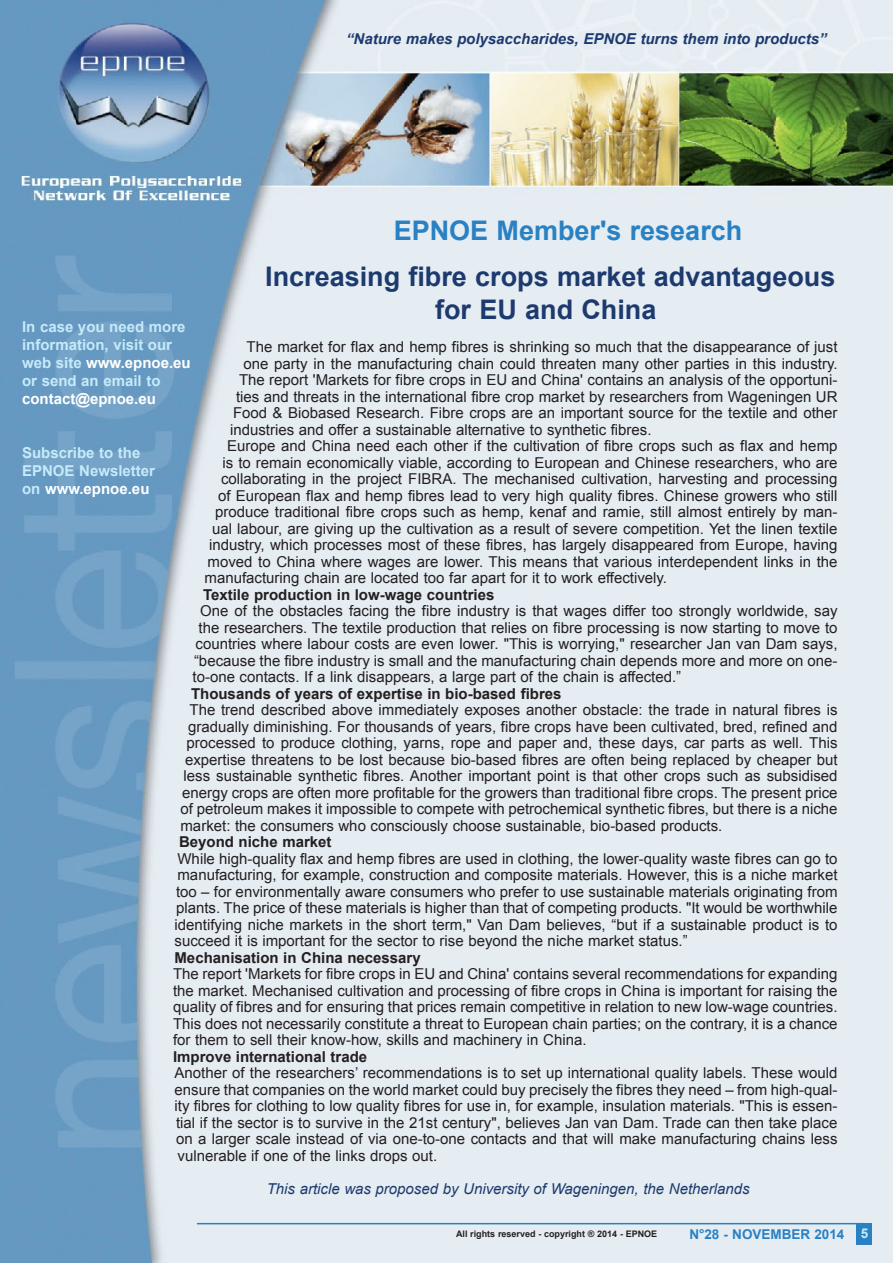
<style>
.page{position:relative;width:893px;height:1263px;background:#fff}
.page>*{position:absolute;margin:0;border:0;box-sizing:border-box;transform-origin:0 0}
.Normal_e{font:700 27px "Arial";color:#1d3a6f}
.Normal_e-2{font:700 27px "Arial";color:#2981c4}
.Normal_e-3{font:15px/16.5px "Arial";color:#231f20;text-align:justify}
.Normal_e-4{font:700 15px "Arial";color:#231f20}
.Normal_e-5{font:700 15px/18px "Arial";color:#c6eafa}
.Normal_e-6{font:italic 15px "Arial";color:#1d3a6f}
.Normal_e-7{font:italic 700 15px "Arial";color:#1d3a6f}
.Normal_e-8{font:700 15px/18px "Arial";color:#fff}
.Normal_e-9{font:700 13.5px "Arial";color:#2981c4}
.Normal_e-10{font:700 13.5px "Arial";color:#c6eafa}
.Normal_e-11{font:700 9px "Arial";color:#231f20}
.s1{color:#fff}
.s2{color:#c6eafa}
</style>
<div class="page">
<img style="left:0;top:0;width:893px;height:1263px">
<hr style="left:197px;top:1223px;width:667px;height:1px;background:#2981c4">
<div style="left:856px;top:1223px;width:16px;height:21px;background:#2981c4"></div>
<p class="Normal_e-7" style="left:346px;top:29px;width:482px">“Nature makes polysaccharides, EPNOE turns them into products”</p>
<p class="Normal_e-2" style="left:394px;top:212px;width:350px">EPNOE Member's research</p>
<p class="Normal_e" style="left:265px;top:259px;width:572px">Increasing fibre crops market advantageous</p>
<p class="Normal_e" style="left:435px;top:292px;width:223px">for EU and China</p>
<p class="Normal_e-3" style="left:246px;top:339px;width:593px">The market for flax and hemp fibres is shrinking so much that the disappearance of just</p>
<p class="Normal_e-3" style="left:243px;top:355px;width:596px">one party in the manufacturing chain could threaten many other parties in this industry.</p>
<p class="Normal_e-3" style="left:239px;top:372px;width:600px">The report 'Markets for fibre crops in EU and China' contains an analysis of the opportuni-</p>
<p class="Normal_e-3" style="left:236px;top:388px;width:603px">ties and threats in the international fibre crop market by researchers from Wageningen UR</p>
<p class="Normal_e-3" style="left:233px;top:405px;width:606px">Food &amp; Biobased Research. Fibre crops are an important source for the textile and other</p>
<p class="Normal_e-3" style="left:230px;top:421px;width:423px">industries and offer a sustainable alternative to synthetic fibres.</p>
<p class="Normal_e-3" style="left:227px;top:438px;width:612px">Europe and China need each other if the cultivation of fibre crops such as flax and hemp</p>
<p class="Normal_e-3" style="left:222px;top:454px;width:616px">is to remain economically viable, according to European and Chinese researchers, who are</p>
<p class="Normal_e-3" style="left:221px;top:471px;width:618px">collaborating in the project FIBRA. The mechanised cultivation, harvesting and processing</p>
<p class="Normal_e-3" style="left:218px;top:487px;width:621px">of European flax and hemp fibres lead to very high quality fibres. Chinese growers who still</p>
<p class="Normal_e-3" style="left:215px;top:504px;width:624px">produce traditional fibre crops such as hemp, kenaf and ramie, still almost entirely by man-</p>
<p class="Normal_e-3" style="left:212px;top:520px;width:627px">ual labour, are giving up the cultivation as a result of severe competition. Yet the linen textile</p>
<p class="Normal_e-3" style="left:209px;top:537px;width:630px">industry, which processes most of these fibres, has largely disappeared from Europe, having</p>
<p class="Normal_e-3" style="left:207px;top:553px;width:631px">moved to China where wages are lower. This means that various interdependent links in the</p>
<p class="Normal_e-3" style="left:204px;top:570px;width:464px">manufacturing chain are located too far apart for it to work effectively.</p>
<p class="Normal_e-4" style="left:203px;top:584px;width:293px">Textile production in low-wage countries</p>
<p class="Normal_e-3" style="left:200px;top:603px;width:639px">One of the obstacles facing the fibre industry is that wages differ too strongly worldwide, say</p>
<p class="Normal_e-3" style="left:198px;top:619px;width:641px">the researchers. The textile production that relies on fibre processing is now starting to move to</p>
<p class="Normal_e-3" style="left:195px;top:636px;width:644px">countries where labour costs are even lower. "This is worrying," researcher Jan van Dam says,</p>
<p class="Normal_e-3" style="left:194px;top:652px;width:645px">“because the fibre industry is small and the manufacturing chain depends more and more on one-</p>
<p class="Normal_e-3" style="left:192px;top:669px;width:490px">to-one contacts. If a link disappears, a large part of the chain is affected.”</p>
<p class="Normal_e-4" style="left:191px;top:683px;width:372px">Thousands of years of expertise in bio-based fibres</p>
<p class="Normal_e-3" style="left:189px;top:702px;width:650px">The trend described above immediately exposes another obstacle: the trade in natural fibres is</p>
<p class="Normal_e-3" style="left:188px;top:718px;width:651px">gradually diminishing. For thousands of years, fibre crops have been cultivated, bred, refined and</p>
<p class="Normal_e-3" style="left:186px;top:735px;width:652px">processed to produce clothing, yarns, rope and paper and, these days, car parts as well. This</p>
<p class="Normal_e-3" style="left:185px;top:751px;width:654px">expertise threatens to be lost because bio-based fibres are often being replaced by cheaper but</p>
<p class="Normal_e-3" style="left:183px;top:768px;width:655px">less sustainable synthetic fibres. Another important point is that other crops such as subsidised</p>
<p class="Normal_e-3" style="left:182px;top:784px;width:657px">energy crops are often more profitable for the growers than traditional fibre crops. The present price</p>
<p class="Normal_e-3" style="left:180px;top:801px;width:659px">of petroleum makes it impossible to compete with petrochemical synthetic fibres, but there is a niche</p>
<p class="Normal_e-3" style="left:180px;top:817px;width:543px">market: the consumers who consciously choose sustainable, bio-based products.</p>
<p class="Normal_e-4" style="left:179px;top:832px;width:154px">Beyond niche market</p>
<p class="Normal_e-3" style="left:174px;top:850px;width:665px">While high-quality flax and hemp fibres are used in clothing, the lower-quality waste fibres can go to manufacturing, for example, construction and composite materials. However, this is a niche market too – for environmentally aware consumers who prefer to use sustainable materials originating from plants. The price of these materials is higher than that of competing products. "It would be worthwhile identifying niche markets in the short term," Van Dam believes, “but if a sustainable product is to succeed it is important for the sector to rise beyond the niche market status.”</p>
<p class="Normal_e-4" style="left:174px;top:947px;width:248px">Mechanisation in China necessary</p>
<p class="Normal_e-3" style="left:173px;top:966px;width:666px">The report 'Markets for fibre crops in EU and China' contains several recommendations for expanding the market. Mechanised cultivation and processing of fibre crops in China is important for raising the quality of fibres and for ensuring that prices remain competitive in relation to new low-wage countries.<br>This does not necessarily constitute a threat to European chain parties; on the contrary, it is a chance for them to sell their know-how, skills and machinery in China.</p>
<p class="Normal_e-4" style="left:173px;top:1046px;width:196px">Improve international trade</p>
<p class="Normal_e-3" style="left:174px;top:1065px;width:665px">Another of the researchers’ recommendations is to set up international quality labels. These would ensure that companies on the world market could buy precisely the fibres they need – from high-qual&shy;ity fibres for clothing to low quality fibres for use in, for example, insulation materials. "This is essen&shy;tial if the sector is to survive in the 21st century", believes Jan van Dam. Trade can then take place on a larger scale instead of via one-to-one contacts and that will make manufacturing chains less vulnerable if one of the links drops out.</p>
<p class="Normal_e-6" style="left:267px;top:1179px;width:484px">This article was proposed by University of Wageningen, the Netherlands</p>
<p class="Normal_e-11" style="left:456px;top:1228px;width:203px">All rights reserved - copyright ® 2014 - EPNOE</p>
<p class="Normal_e-5" style="left:22px;top:318px;width:170px">In case you need more information, visit our web site <span class="s1">www.epnoe.eu</span></p>
<p class="Normal_e-8" style="left:22px;top:372px;width:140px"><span class="s2">or send an email to </span>contact@epnoe.eu</p>
<p class="Normal_e-5" style="left:22px;top:444px;width:134px">Subscribe to the<br>EPNOE Newsletter on <span class="s1">www.epnoe.eu</span></p>
<p class="Normal_e-9" style="left:689px;top:1225px;width:157px">N°28 - NOVEMBER 2014</p>
<p class="Normal_e-10" style="left:861px;top:1225px;width:9px">5</p>
</div>
